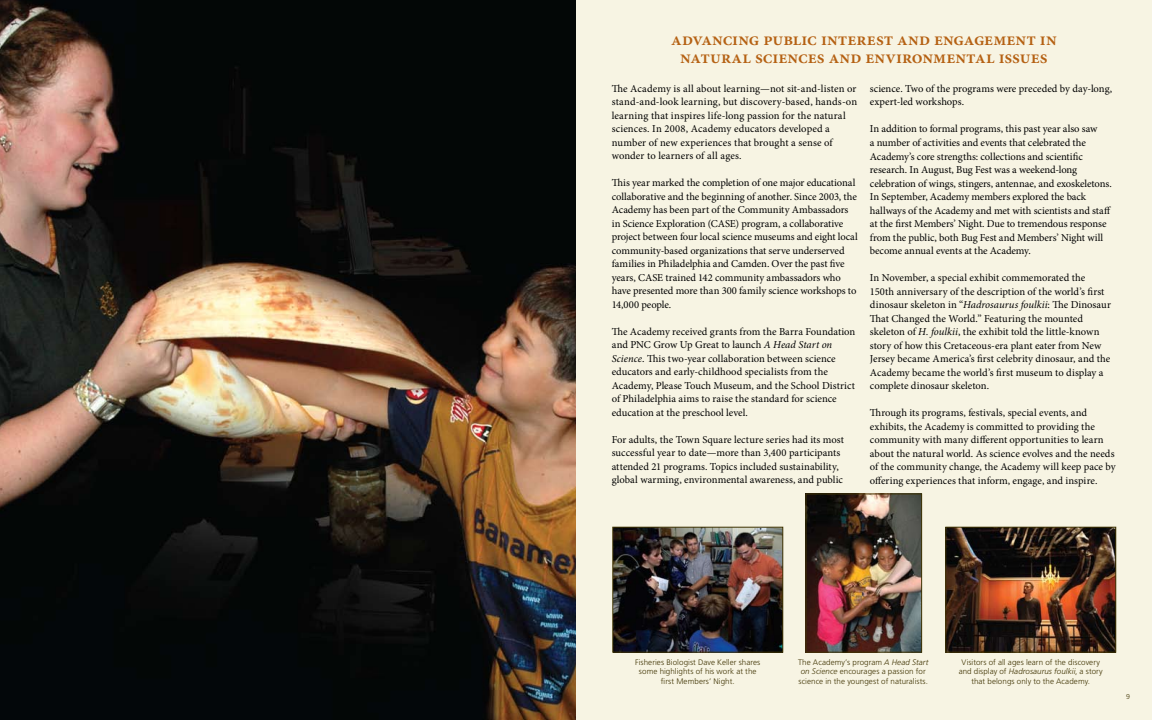
<style>
.page{position:relative;width:1152px;height:720px;background:#fff}
.page>*{position:absolute;margin:0;border:0;box-sizing:border-box;transform-origin:0 0}
.t1{font:600 18px/18px "Minion Pro";color:#b56113;text-align:center}
.t2{font:10.6px/13.5px "Minion Pro";color:#000}
.t3{font:300 8px/9.6px "Frutiger";letter-spacing:.005em;color:#403403;text-align:center}
.t4{font:300 7px "Frutiger";color:#403403}
.s1{font-style:italic}
</style>
<div class="page">
<div style="left:576px;top:0;width:576px;height:720px;background:#f7f4e2"></div>
<img style="left:0;top:0;width:576px;height:720px">
<img style="left:614px;top:529px;width:167px;height:122px">
<div style="left:612px;top:527px;width:171px;height:126px;border:1px solid #403403"></div>
<img style="left:947px;top:529px;width:167px;height:122px">
<div style="left:945px;top:527px;width:171px;height:126px;border:1px solid #403403"></div>
<img style="left:807px;top:495px;width:113px;height:156px">
<div style="left:805px;top:493px;width:117px;height:160px;border:1px solid #403403"></div>
<h1 class="t1" style="left:671px;top:30px;width:387px">Advancing public interest and engagement in natural sciences and environmental issues</h1>
<p class="t2" style="left:612px;top:82px;width:247px">The Academy is all about learning—not sit-and-listen or stand-and-look learning, but discovery-based, hands-on learning that inspires life-long passion for the natural sciences. In 2008, Academy educators developed a number of new experiences that brought a sense of wonder to learners of all ages.</p>
<p class="t2" style="left:612px;top:176px;width:248px">This year marked the completion of one major educational collaborative and the beginning of another. Since 2003, the Academy has been part of the Community Ambassadors in Science Exploration (CASE) program, a collaborative project between four local science museums and eight local community-based organizations that serve underserved families in Philadelphia and Camden. Over the past five years, CASE trained 142 community ambassadors who have presented more than 300 family science workshops to 14,000 people.</p>
<p class="t2" style="left:612px;top:325px;width:245px">The Academy received grants from the Barra Foundation and PNC Grow Up Great to launch <span class="s1">A Head Start on Science</span>. This two-year collaboration between science educators and early-childhood specialists from the Academy, Please Touch Museum, and the School District of Philadelphia aims to raise the standard for science education at the preschool level.</p>
<p class="t2" style="left:612px;top:433px;width:234px">For adults, the Town Square lecture series had its most successful year to date—more than 3,400 participants attended 21 programs. Topics included sustainability, global warming, environmental awareness, and public</p>
<p class="t2" style="left:870px;top:82px;width:244px">science. Two of the programs were preceded by day-long, expert-led workshops.</p>
<p class="t2" style="left:870px;top:122px;width:243px">In addition to formal programs, this past year also saw<br>a number of activities and events that celebrated the Academy’s core strengths: collections and scientific research. In August, Bug Fest was a weekend-long celebration of wings, stingers, antennae, and exoskeletons.<br>In September, Academy members explored the back hallways of the Academy and met with scientists and staff at the first Members’ Night. Due to tremendous response from the public, both Bug Fest and Members’ Night will become annual events at the Academy.</p>
<p class="t2" style="left:870px;top:271px;width:243px">In November, a special exhibit commemorated the 150th anniversary of the description of the world’s first dinosaur skeleton in “<span class="s1">Hadrosaurus foulkii</span>: The Dinosaur That Changed the World.” Featuring the mounted skeleton of <span class="s1">H. foulkii</span>, the exhibit told the little-known story of how this Cretaceous-era plant eater from New Jersey became America’s first celebrity dinosaur, and the Academy became the world’s first museum to display a complete dinosaur skeleton.</p>
<p class="t2" style="left:870px;top:406px;width:247px">Through its programs, festivals, special events, and exhibits, the Academy is committed to providing the community with many different opportunities to learn about the natural world. As science evolves and the needs of the community change, the Academy will keep pace by offering experiences that inform, engage, and inspire.</p>
<p class="t3" style="left:635px;top:657px;width:127px">Fisheries Biologist Dave Keller shares some highlights of his work at the first Members’ Night.</p>
<p class="t3" style="left:959px;top:657px;width:146px">Visitors of all ages learn of the discovery and display of <span class="s1">Hadrosaurus foulkii</span>, a story that belongs only to the Academy.</p>
<p class="t3" style="left:798px;top:657px;width:132px;text-align:left">The Academy’s program <span class="s1">A Head Start on Science</span> encourages a passion for science in the youngest of naturalists.</p>
<p class="t4" style="left:1126px;top:692px;width:5px">9</p>
</div>
